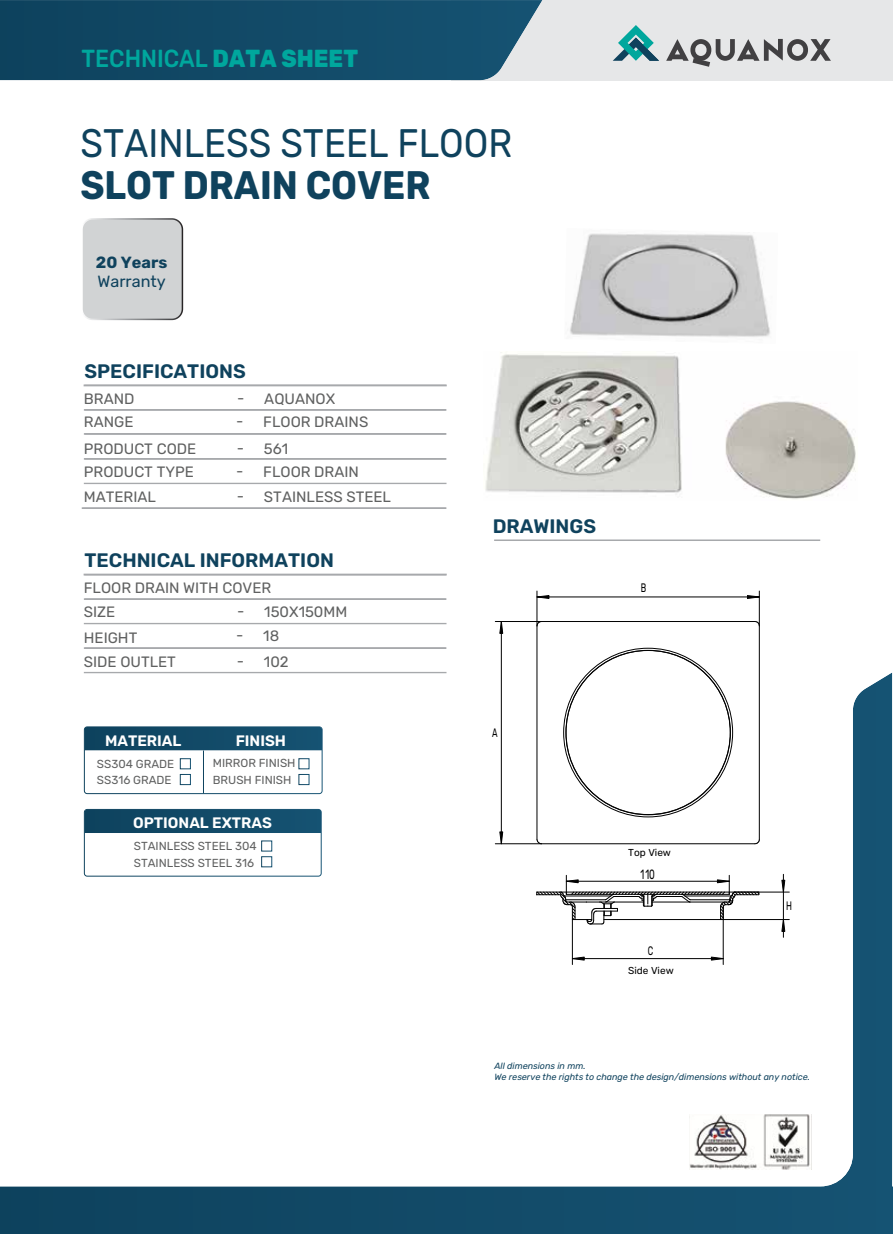
<style>
.page{position:relative;width:893px;height:1234px;background:#fff}
.page>*{position:absolute;margin:0;border:0;box-sizing:border-box;transform-origin:0 0}
.t1{font:39.75px "Rubik";color:#0f425d;scale:.91 1}
.t2{font:700 39.75px "Rubik";color:#0f425d;scale:.91 1}
.t3{font:500 24.6px "Rubik";color:#00a79d;scale:.91 1}
.t4{font:600 19.5px "Rubik";color:#0f425d}
.t5{font:16.2px "Rubik";color:#0f425d}
.t6{font:700 16.2px "Rubik";color:#0f425d}
.t7{font:600 15.15px "Rubik";color:#fff}
.t8{font:15px/23.5px "Rubik";color:#606161}
.t9{font:13.35px "Rubik";color:#010101;scale:.67 1}
.t10{font:12.3px "Rubik";color:#010101;scale:.67 1}
.t11{font:11.7px/16.4px "Rubik";color:#606161}
.t12{font:10.05px "Rubik";color:#010101}
.t13{font:italic 9px/10.8px "Rubik";color:#0f425d}
.s1{font-weight:800}
</style>
<div class="page">
<div style="left:451px;top:0;width:442px;height:80px;background:#e6e7e8"></div>
<div style="left:82px;top:219px;width:100px;height:100px;background:#d1d3d4;border-radius:11px"></div>
<div style="left:81px;top:218px;width:102px;height:102px;border:2px solid #fff;border-radius:11px"></div>
<svg style="left:613px;top:25px;width:46px;height:36px"></svg>
<svg style="left:666px;top:39px;width:165px;height:28px"></svg>
<svg style="left:0;top:0;width:542px;height:80px;background:#1b506c"></svg>
<div style="left:84px;top:384px;width:363px;height:2px;border:2px solid #a7a9ac"></div>
<div style="left:84px;top:409px;width:362px;height:1px;border:1px solid #a7a9ac"></div>
<div style="left:84px;top:433px;width:362px;height:1px;border:1px solid #a7a9ac"></div>
<div style="left:84px;top:458px;width:362px;height:1px;border:1px solid #a7a9ac"></div>
<div style="left:84px;top:483px;width:362px;height:1px;border:1px solid #a7a9ac"></div>
<div style="left:82px;top:507px;width:364px;height:1px;border:1px solid #a7a9ac"></div>
<svg style="left:0;top:672px;width:893px;height:561px"></svg>
<div style="left:84px;top:808px;width:238px;height:68px;border:1px solid #fff;border-radius:3px"></div>
<svg style="left:84px;top:809px;width:237px;height:23px;background:#124a68"></svg>
<div style="left:261px;top:840px;width:11px;height:11px;border:1px solid #fff"></div>
<div style="left:261px;top:856px;width:11px;height:11px;border:1px solid #fff"></div>
<div style="left:84px;top:726px;width:238px;height:67px;border:1px solid #fff;border-radius:3px"></div>
<svg style="left:84px;top:726px;width:238px;height:24px;background:#154d6a"></svg>
<div style="left:180px;top:758px;width:11px;height:11px;border:1px solid #fff"></div>
<div style="left:180px;top:774px;width:11px;height:10px;border:1px solid #fff"></div>
<div style="left:299px;top:758px;width:10px;height:11px;border:1px solid #fff"></div>
<div style="left:299px;top:774px;width:10px;height:10px;border:1px solid #fff"></div>
<hr style="left:203px;top:750px;width:1px;height:43px;background:#fff">
<hr style="left:494px;top:539px;width:326px;height:2px;background:#a7a9ac">
<img style="left:570px;top:233px;width:200px;height:104px">
<img style="left:485px;top:352px;width:371px;height:147px">
<hr style="left:783px;top:874px;width:1px;height:63px;background:#010101">
<svg style="left:781px;top:879px;width:4px;height:17px"></svg>
<svg style="left:781px;top:915px;width:4px;height:16px"></svg>
<hr style="left:735px;top:891px;width:54px;height:1px;background:#010101">
<hr style="left:723px;top:919px;width:66px;height:1px;background:#010101">
<hr style="left:572px;top:958px;width:151px;height:1px;background:#010101">
<svg style="left:711px;top:956px;width:16px;height:4px"></svg>
<svg style="left:568px;top:956px;width:17px;height:4px"></svg>
<hr style="left:723px;top:906px;width:1px;height:58px;background:#010101">
<hr style="left:572px;top:919px;width:1px;height:45px;background:#010101">
<svg style="left:536px;top:875px;width:224px;height:49px"></svg>
<hr style="left:541px;top:621px;width:214px;height:1px;background:#010101">
<hr style="left:537px;top:625px;width:1px;height:214px;background:#010101">
<svg style="left:537px;top:839px;width:4px;height:4px"></svg>
<hr style="left:541px;top:843px;width:214px;height:1px;background:#010101">
<hr style="left:759px;top:625px;width:1px;height:214px;background:#010101">
<svg style="left:755px;top:839px;width:5px;height:5px"></svg>
<hr style="left:537px;top:596px;width:222px;height:1px;background:#010101">
<svg style="left:536px;top:595px;width:13px;height:4px"></svg>
<svg style="left:747px;top:595px;width:12px;height:4px"></svg>
<hr style="left:537px;top:591px;width:1px;height:34px;background:#010101">
<hr style="left:759px;top:591px;width:1px;height:34px;background:#010101">
<hr style="left:501px;top:621px;width:1px;height:222px;background:#010101">
<svg style="left:499px;top:622px;width:4px;height:11px"></svg>
<svg style="left:499px;top:831px;width:4px;height:16px"></svg>
<hr style="left:495px;top:621px;width:46px;height:1px;background:#010101">
<hr style="left:495px;top:843px;width:46px;height:1px;background:#010101">
<div style="left:84px;top:573px;width:363px;height:2px;border:2px solid #a7a9ac"></div>
<div style="left:84px;top:598px;width:362px;height:1px;border:1px solid #a7a9ac"></div>
<div style="left:84px;top:623px;width:362px;height:1px;border:1px solid #a7a9ac"></div>
<div style="left:84px;top:647px;width:362px;height:1px;border:1px solid #a7a9ac"></div>
<div style="left:84px;top:672px;width:362px;height:1px;border:1px solid #a7a9ac"></div>
<h2 class="t3" style="left:82px;top:44px;width:305px">TECHNICAL <span class="s1">DATA SHEET</span></h2>
<h1 class="t1" style="left:80px;top:128px;width:476px">STAINLESS STEEL FLOOR</h1>
<h1 class="t2" style="left:80px;top:162px;width:386px">SLOT DRAIN COVER</h1>
<p class="t6" style="left:96px;top:252px;width:73px">20 Years</p>
<p class="t5" style="left:98px;top:275px;width:70px">Warranty</p>
<h3 class="t4" style="left:85px;top:360px;width:163px">SPECIFICATIONS</h3>
<p class="t8" style="left:84px;top:388px;width:52px">BRAND<br>RANGE</p>
<p class="t8" style="left:84px;top:437px;width:114px;line-height:24.3px">PRODUCT CODE<br>PRODUCT TYPE<br>MATERIAL</p>
<p class="t8" style="left:237px;top:387px;width:99px">- AQUANOX</p>
<p class="t8" style="left:237px;top:437px;width:53px">- 561</p>
<p class="t8" style="left:236px;top:461px;width:124px">- FLOOR DRAIN</p>
<p class="t8" style="left:237px;top:485px;width:156px">- STAINLESS STEEL</p>
<p class="t8" style="left:236px;top:411px;width:134px">- FLOOR DRAINS</p>
<h3 class="t4" style="left:85px;top:549px;width:251px">TECHNICAL INFORMATION</h3>
<p class="t8" style="left:84px;top:577px;width:189px">FLOOR DRAIN WITH COVER<br>SIZE</p>
<p class="t8" style="left:84px;top:626px;width:94px">HEIGHT<br>SIDE OUTLET</p>
<p class="t8" style="left:237px;top:600px;width:112px">- 150X150MM</p>
<p class="t8" style="left:237px;top:650px;width:53px">- 102</p>
<p class="t8" style="left:236px;top:624px;width:44px">- 18</p>
<p class="t7" style="left:105px;top:731px;width:78px">MATERIAL</p>
<p class="t7" style="left:236px;top:731px;width:52px">FINISH</p>
<p class="t11" style="left:97px;top:756px;width:79px">SS304 GRADE<br>SS316 GRADE</p>
<p class="t11" style="left:213px;top:755px;width:84px">MIRROR FINISH<br>BRUSH FINISH</p>
<p class="t7" style="left:133px;top:813px;width:140px">OPTIONAL EXTRAS</p>
<p class="t11" style="left:134px;top:838px;width:124px">STAINLESS STEEL 304<br>STAINLESS STEEL 316</p>
<h3 class="t4" style="left:493px;top:515px;width:105px">DRAWINGS</h3>
<p class="t10" style="left:641px;top:583px;width:10px">B</p>
<p class="t10" style="left:492px;top:728px;width:10px">A</p>
<p class="t12" style="left:628px;top:848px;width:44px">Top View</p>
<p class="t9" style="left:640px;top:869px;width:23px">110</p>
<p class="t10" style="left:648px;top:945px;width:10px">C</p>
<p class="t12" style="left:628px;top:966px;width:47px">Side View</p>
<p class="t10" style="left:786px;top:900px;width:10px">H</p>
<p class="t13" style="left:494px;top:1061px;width:317px">All dimensions in mm.<br>We reserve the rights to change the design/dimensions without any notice.</p>
</div>
